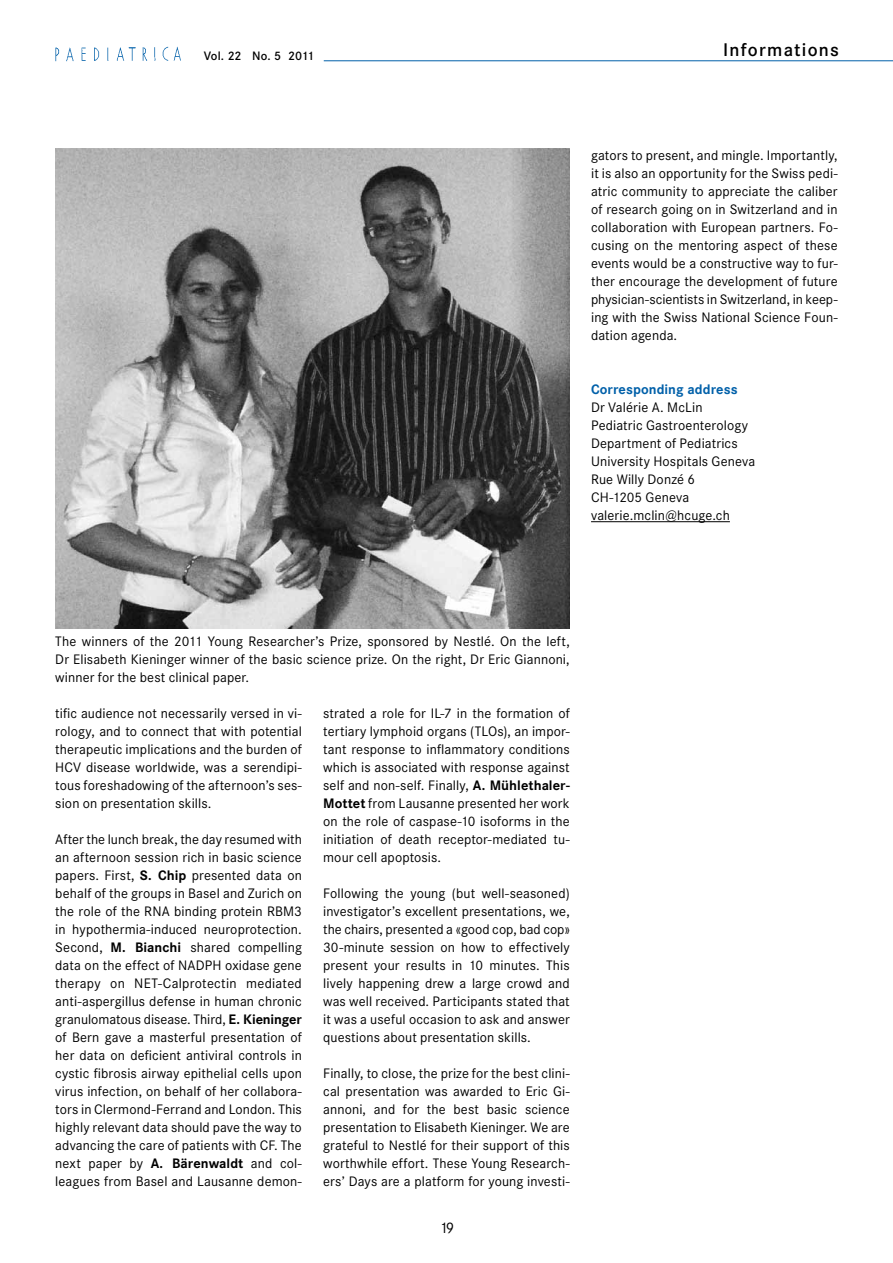
<style>
.page{position:relative;width:893px;height:1263px;background:#fff}
.page>*{position:absolute;margin:0;border:0;box-sizing:border-box;transform-origin:0 0}
.t1{font:500 18px "Corporate SBQ";letter-spacing:.07em;color:#000}
.t2{font:15px "Corporate SBQ";color:#000}
.t3{font:13.5px/18px "Corporate SBQ";letter-spacing:.01em;color:#000;text-align:justify}
.t4{font:700 13.5px "Corporate SBQ";letter-spacing:.005em;color:#0060a9}
.t5{font:500 12px "Corporate SBQ";letter-spacing:-.015em;color:#000}
.s1{font-weight:700}
</style>
<div class="page">
<hr style="left:324px;top:60px;width:569px;height:1px;background:#0060a9">
<img style="left:55px;top:47px;width:126px;height:14px">
<hr style="left:591px;top:521px;width:139px;height:1px;background:#000">
<img style="left:55px;top:149px;width:515px;height:479px">
<p class="t5" style="left:204px;top:49px;width:112px">Vol. 22 No. 5 2011</p>
<h1 class="t1" style="left:723px;top:38px;width:117px">Informations</h1>
<p class="t3" style="left:591px;top:147px;width:248px">gators to present, and mingle. Importantly, it is also an opportunity for the Swiss pedi&shy;atric community to appreciate the caliber of research going on in Switzerland and in collaboration with European partners. Fo&shy;cusing on the mentoring aspect of these events would be a constructive way to fur&shy;ther encourage the development of future physician-scientists in Switzerland, in keep&shy;ing with the Swiss National Science Foun&shy;dation agenda.</p>
<p class="t4" style="left:591px;top:381px;width:148px">Corresponding address</p>
<p class="t3" style="left:591px;top:399px;width:166px;text-align:left">Dr Valérie A. McLin<br>Pediatric Gastroenterology<br>Department of Pediatrics<br>University Hospitals Geneva<br>Rue Willy Donzé 6<br>CH-1205 Geneva valerie.mclin@hcuge.ch</p>
<p class="t3" style="left:55px;top:633px;width:516px">The winners of the 2011 Young Researcher’s Prize, sponsored by Nestlé. On the left, Dr Elisabeth Kieninger winner of the basic science prize. On the right, Dr Eric Giannoni, winner for the best clinical paper.</p>
<p class="t3" style="left:55px;top:705px;width:248px">tific audience not necessarily versed in vi&shy;rology, and to connect that with potential therapeutic implications and the burden of HCV disease worldwide, was a serendipi&shy;tous foreshadowing of the afternoon’s ses&shy;sion on presentation skills.</p>
<p class="t3" style="left:55px;top:831px;width:248px">After the lunch break, the day resumed with an afternoon session rich in basic science papers. First, <span class="s1">S. Chip</span> presented data on behalf of the groups in Basel and Zurich on the role of the RNA binding protein RBM3 in hypothermia-induced neuroprotection.<br>Second, <span class="s1">M. Bianchi</span> shared compelling data on the effect of NADPH oxidase gene therapy on NET-Calprotectin mediated anti-aspergillus defense in human chronic granulomatous disease. Third, <span class="s1">E. Kieninger </span>of Bern gave a masterful presentation of her data on deficient antiviral controls in cystic fibrosis airway epithelial cells upon virus infection, on behalf of her collabora&shy;tors in Clermond-Ferrand and London. This highly relevant data should pave the way to advancing the care of patients with CF. The next paper by <span class="s1">A. Bärenwaldt</span> and col&shy;leagues from Basel and Lausanne demon-</p>
<p class="t3" style="left:323px;top:705px;width:248px">strated a role for IL-7 in the formation of tertiary lymphoid organs (TLOs), an impor&shy;tant response to inflammatory conditions which is associated with response against self and non-self. Finally, <span class="s1">A. Mühlethaler-Mottet</span> from Lausanne presented her work on the role of caspase-10 isoforms in the initiation of death receptor-mediated tu&shy;mour cell apoptosis.</p>
<p class="t3" style="left:323px;top:885px;width:248px">Following the young (but well-seasoned) investigator’s excellent presentations, we, the chairs, presented a «good cop, bad cop» 30-minute session on how to effectively present your results in 10 minutes. This lively happening drew a large crowd and was well received. Participants stated that it was a useful occasion to ask and answer questions about presentation skills.</p>
<p class="t3" style="left:323px;top:1065px;width:248px">Finally, to close, the prize for the best clini&shy;cal presentation was awarded to Eric Gi&shy;annoni, and for the best basic science presentation to Elisabeth Kieninger. We are grateful to Nestlé for their support of this worthwhile effort. These Young Research&shy;ers’ Days are a platform for young investi-</p>
<p class="t2" style="left:439px;top:1219px;width:17px">19</p>
</div>
